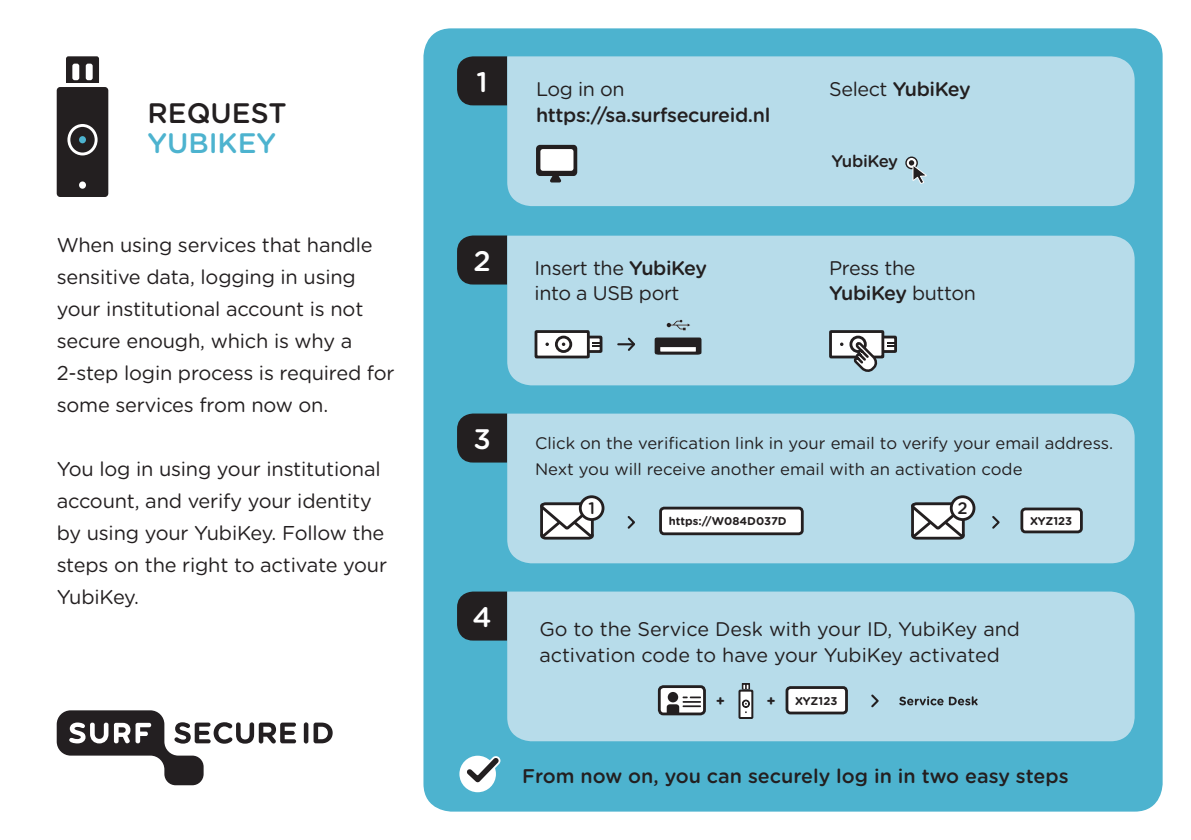
<style>
.page{position:relative;width:1191px;height:840px;background:#fff}
.page>*{position:absolute;margin:0;border:0;box-sizing:border-box;transform-origin:0 0}
._06-PlatteTekst{font:500 28.2px "Gotham Rounded";color:#231f20}
._06-PlatteTekst-2{font:500 28.2px "Gotham Rounded";color:#4db3cf}
.Paragraph_Style_1{font:500 28.2px "Gotham Rounded";color:#fff}
.PLAT{font:20px/32px "Gotham Rounded";letter-spacing:-.01em;color:#231f20}
.tekst{font:19.8px/25.4px "Gotham Rounded";letter-spacing:-.005em;color:#231f20}
.Paragraph_Style_1-2{font:500 19.8px "Gotham Rounded";color:#231f20}
.tekst-2{font:500 19.8px "Gotham Rounded";letter-spacing:-.02em;color:#231f20}
.Paragraph_Style_1-3{font:500 16.8px "Gotham Rounded";letter-spacing:-.03em;color:#231f20}
.tekst-3{font:16.6px/26.4px "Gotham Rounded";color:#231f20}
.Paragraph_Style_1-4{font:500 16.6px "Gotham Rounded";color:#231f20}
.Paragraph_Style_1-5{font:700 14.6px "Gotham Rounded";color:#231f20}
.t1{font:700 11.2px "Gotham Rounded";color:#231f20}
.s1{font-weight:500}
.s2{font-weight:400}
</style>
<div class="page">
<div style="left:423px;top:28px;width:739px;height:783px;background:#4db3cf;border-radius:28px"></div>
<svg style="left:457px;top:235px;width:50px;height:49px"></svg>
<div style="left:507px;top:235px;width:627px;height:150px;background:#b7dcea"></div>
<svg style="left:457px;top:56px;width:50px;height:49px"></svg>
<div style="left:507px;top:56px;width:627px;height:150px;background:#b7dcea"></div>
<svg style="left:457px;top:591px;width:50px;height:49px"></svg>
<div style="left:507px;top:591px;width:627px;height:149px;background:#b7dcea"></div>
<svg style="left:457px;top:413px;width:50px;height:49px"></svg>
<div style="left:507px;top:413px;width:627px;height:150px;background:#b7dcea"></div>
<svg style="left:906px;top:157px;width:11px;height:11px"></svg>
<div style="left:905px;top:156px;width:13px;height:13px;border:1px solid #231f20;border-radius:50%"></div>
<svg style="left:909px;top:160px;width:18px;height:25px"></svg>
<svg style="left:536px;top:145px;width:41px;height:37px"></svg>
<svg style="left:875px;top:337px;width:20px;height:14px"></svg>
<div style="left:873px;top:335px;width:24px;height:18px;border:3px solid #231f20"></div>
<div style="left:830px;top:331px;width:53px;height:26px;background:#fff"></div>
<div style="left:829px;top:330px;width:55px;height:28px;border:3px solid #231f20"></div>
<div style="left:849px;top:335px;width:17px;height:18px;border:3px solid #231f20;border-radius:50%"></div>
<svg style="left:887px;top:341px;width:8px;height:6px"></svg>
<svg style="left:851px;top:339px;width:29px;height:36px"></svg>
<div style="left:57px;top:87px;width:51px;height:110px;background:#231f20;border-radius:3px"></div>
<div style="left:79px;top:181px;width:7px;height:8px;background:#fff;border-radius:50%"></div>
<div style="left:79px;top:136px;width:7px;height:7px;background:#4db3cf;border-radius:50%"></div>
<div style="left:67px;top:124px;width:31px;height:31px;border:3px solid #fff;border-radius:50%"></div>
<svg style="left:66px;top:56px;width:33px;height:27px"></svg>
<div style="left:72px;top:64px;width:7px;height:16px;background:#fff;border-radius:2px"></div>
<div style="left:86px;top:64px;width:7px;height:16px;background:#fff;border-radius:2px"></div>
<svg style="left:899px;top:696px;width:78px;height:9px"></svg>
<div style="left:659px;top:686px;width:45px;height:27px;background:#fff;border-radius:4px"></div>
<div style="left:658px;top:684px;width:48px;height:31px;border:3px solid #231f20;border-radius:4px"></div>
<svg style="left:668px;top:691px;width:10px;height:11px"></svg>
<svg style="left:666px;top:696px;width:35px;height:17px"></svg>
<svg style="left:869px;top:692px;width:11px;height:16px"></svg>
<div style="left:787px;top:687px;width:59px;height:25px;background:#fff;border-radius:4px"></div>
<div style="left:785px;top:685px;width:63px;height:29px;border:3px solid #231f20;border-radius:4px"></div>
<div style="left:580px;top:337px;width:21px;height:14px;background:#fff"></div>
<div style="left:579px;top:335px;width:23px;height:18px;border:3px solid #231f20"></div>
<div style="left:536px;top:331px;width:52px;height:26px;background:#fff"></div>
<div style="left:534px;top:330px;width:56px;height:28px;border:3px solid #231f20"></div>
<div style="left:555px;top:335px;width:17px;height:18px;border:3px solid #231f20;border-radius:50%"></div>
<svg style="left:545px;top:342px;width:4px;height:4px"></svg>
<svg style="left:562px;top:342px;width:3px;height:4px"></svg>
<svg style="left:592px;top:341px;width:9px;height:6px"></svg>
<svg style="left:618px;top:335px;width:19px;height:17px"></svg>
<div style="left:656px;top:339px;width:44px;height:14px;background:#231f20"></div>
<div style="left:654px;top:337px;width:47px;height:17px;border:3px solid #231f20"></div>
<div style="left:659px;top:345px;width:38px;height:8px;background:#fff"></div>
<div style="left:657px;top:344px;width:41px;height:10px;border:3px solid #231f20"></div>
<svg style="left:666px;top:319px;width:24px;height:11px"></svg>
<div style="left:739px;top:690px;width:13px;height:27px;background:#fff"></div>
<div style="left:738px;top:689px;width:15px;height:29px;border:2px solid #231f20"></div>
<svg style="left:742px;top:699px;width:8px;height:13px"></svg>
<svg style="left:742px;top:682px;width:8px;height:7px"></svg>
<svg style="left:538px;top:500px;width:58px;height:41px"></svg>
<div style="left:580px;top:496px;width:23px;height:23px;background:#fff;border-radius:50%"></div>
<div style="left:579px;top:495px;width:25px;height:25px;border:3px solid #231f20;border-radius:50%"></div>
<svg style="left:908px;top:500px;width:59px;height:41px"></svg>
<div style="left:951px;top:496px;width:23px;height:23px;background:#fff;border-radius:50%"></div>
<div style="left:949px;top:495px;width:26px;height:25px;border:3px solid #231f20;border-radius:50%"></div>
<div style="left:660px;top:508px;width:142px;height:25px;background:#fff;border-radius:4px"></div>
<div style="left:659px;top:506px;width:144px;height:29px;border:3px solid #231f20;border-radius:4px"></div>
<div style="left:1021px;top:508px;width:60px;height:23px;background:#fff;border-radius:4px"></div>
<div style="left:1020px;top:507px;width:62px;height:26px;border:3px solid #231f20;border-radius:4px"></div>
<svg style="left:625px;top:513px;width:12px;height:17px"></svg>
<svg style="left:990px;top:513px;width:11px;height:17px"></svg>
<div style="left:459px;top:755px;width:37px;height:36px;background:#fff;border-radius:50%"></div>
<svg style="left:463px;top:755px;width:38px;height:30px"></svg>
<svg style="left:57px;top:710px;width:239px;height:74px"></svg>
<hr style="left:304px;top:722px;width:4px;height:21px;background:#231f21;border-radius:2px">
<svg style="left:313px;top:722px;width:20px;height:21px"></svg>
<p class="Paragraph_Style_1" style="left:476px;top:62px;width:13px">1</p>
<p class="tekst" style="left:536px;top:76px;width:90px">Log in on</p>
<p class="_06-PlatteTekst" style="left:147px;top:93px;width:141px">REQUEST</p>
<p class="tekst-2" style="left:536px;top:101px;width:236px">https://sa.surfsecureid.nl</p>
<p class="_06-PlatteTekst-2" style="left:147px;top:123px;width:130px">YUBIKEY</p>
<p class="PLAT" style="left:57px;top:227px;width:339px">When using services that handle sensitive data, logging in using your institutional account is not secure enough, which is why a<br>2-step login process is required for some services from now on.</p>
<p class="Paragraph_Style_1" style="left:473px;top:241px;width:19px">2</p>
<p class="tekst" style="left:534px;top:254px;width:174px">Insert the <span class="s1">YubiKey </span>into a USB port</p>
<p class="tekst-2" style="left:829px;top:75px;width:143px"><span class="s2">Select</span> YubiKey</p>
<p class="Paragraph_Style_1-3" style="left:831px;top:148px;width:68px">YubiKey</p>
<p class="tekst" style="left:829px;top:254px;width:148px">Press the<br><span class="s1">YubiKey</span> button</p>
<p class="PLAT" style="left:57px;top:451px;width:332px">You log in using your institutional account, and verify your identity by using your YubiKey. Follow the steps on the right to activate your<br>YubiKey.</p>
<p class="Paragraph_Style_1" style="left:473px;top:419px;width:19px">3</p>
<p class="Paragraph_Style_1" style="left:472px;top:597px;width:21px">4</p>
<p class="tekst-3" style="left:535px;top:429px;width:580px">Click on the verification link in your email to verify your email address.<br>Next you will receive another email with an activation code</p>
<p class="Paragraph_Style_1-4" style="left:588px;top:496px;width:8px">1</p>
<p class="Paragraph_Style_1-4" style="left:957px;top:496px;width:12px">2</p>
<p class="t1" style="left:668px;top:513px;width:120px">https://W084D037D</p>
<p class="t1" style="left:1030px;top:512px;width:44px">XYZ123</p>
<p class="tekst" style="left:539px;top:615px;width:482px">Go to the Service Desk with your ID, YubiKey and activation code to have your YubiKey activated</p>
<p class="Paragraph_Style_1-5" style="left:716px;top:689px;width:11px">+</p>
<p class="Paragraph_Style_1-5" style="left:766px;top:689px;width:11px">+</p>
<p class="t1" style="left:795px;top:692px;width:44px">XYZ123</p>
<p class="Paragraph_Style_1-2" style="left:522px;top:761px;width:548px">From now on, you can securely log in in two easy steps</p>
</div>
